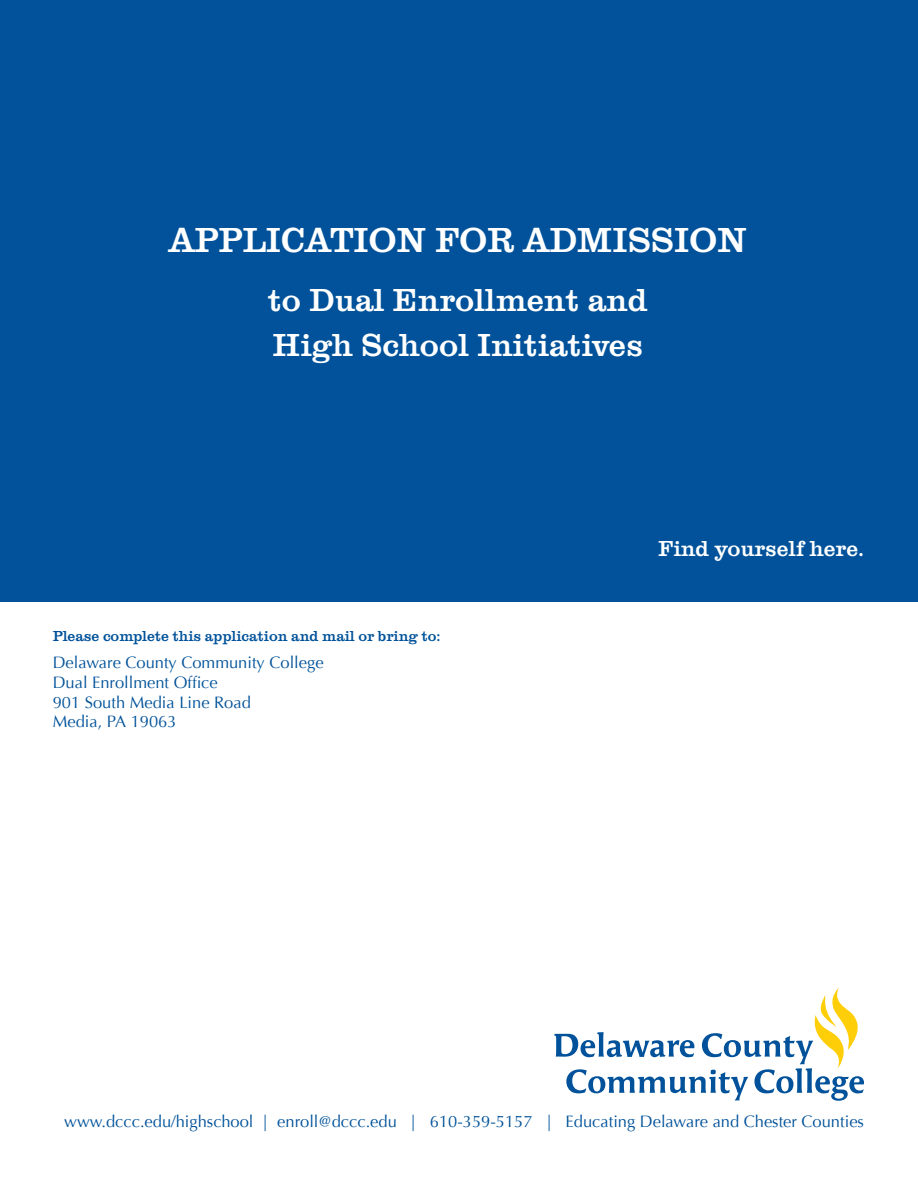
<style>
.page{position:relative;width:918px;height:1188px;background:#fff}
.page>*{position:absolute;margin:0;border:0;box-sizing:border-box;transform-origin:0 0}
.Application_for_Admi{font:36px "Clarendon";color:#fff}
.Application_for_Admi-2{font:33px/45px "Clarendon";color:#fff}
.Application_for_Admi-3{font:22.5px "Clarendon";color:#fff}
.t1{font:16.5px "Optima";color:#01529a}
.Clarendon{font:15px "Clarendon";color:#01529a}
</style>
<div class="page">
<div style="left:0;top:0;width:918px;height:602px;background:#01529a"></div>
<svg style="left:554px;top:987px;width:310px;height:114px"></svg>
<p class="Application_for_Admi" style="left:169px;top:220px;width:580px">APPLICATION FOR ADMISSION</p>
<p class="Application_for_Admi-2" style="left:268px;top:277px;width:381px">to Dual Enrollment and<br>High School Initiatives</p>
<p class="Clarendon" style="left:53px;top:628px;width:389px">Please complete this application and mail or bring to:</p>
<p class="t1" style="left:53px;top:653px;width:272px">Delaware County Community College</p>
<p class="t1" style="left:53px;top:673px;width:167px">Dual Enrollment Office</p>
<p class="t1" style="left:53px;top:692px;width:200px">901 South Media Line Road</p>
<p class="t1" style="left:53px;top:712px;width:125px">Media, PA 19063</p>
<p class="Application_for_Admi-3" style="left:658px;top:535px;width:207px">Find yourself here.</p>
<p class="t1" style="left:64px;top:1112px;width:801px">www.dccc.edu/highschool | enroll@dccc.edu | 610-359-5157 | Educating Delaware and Chester Counties</p>
</div>
